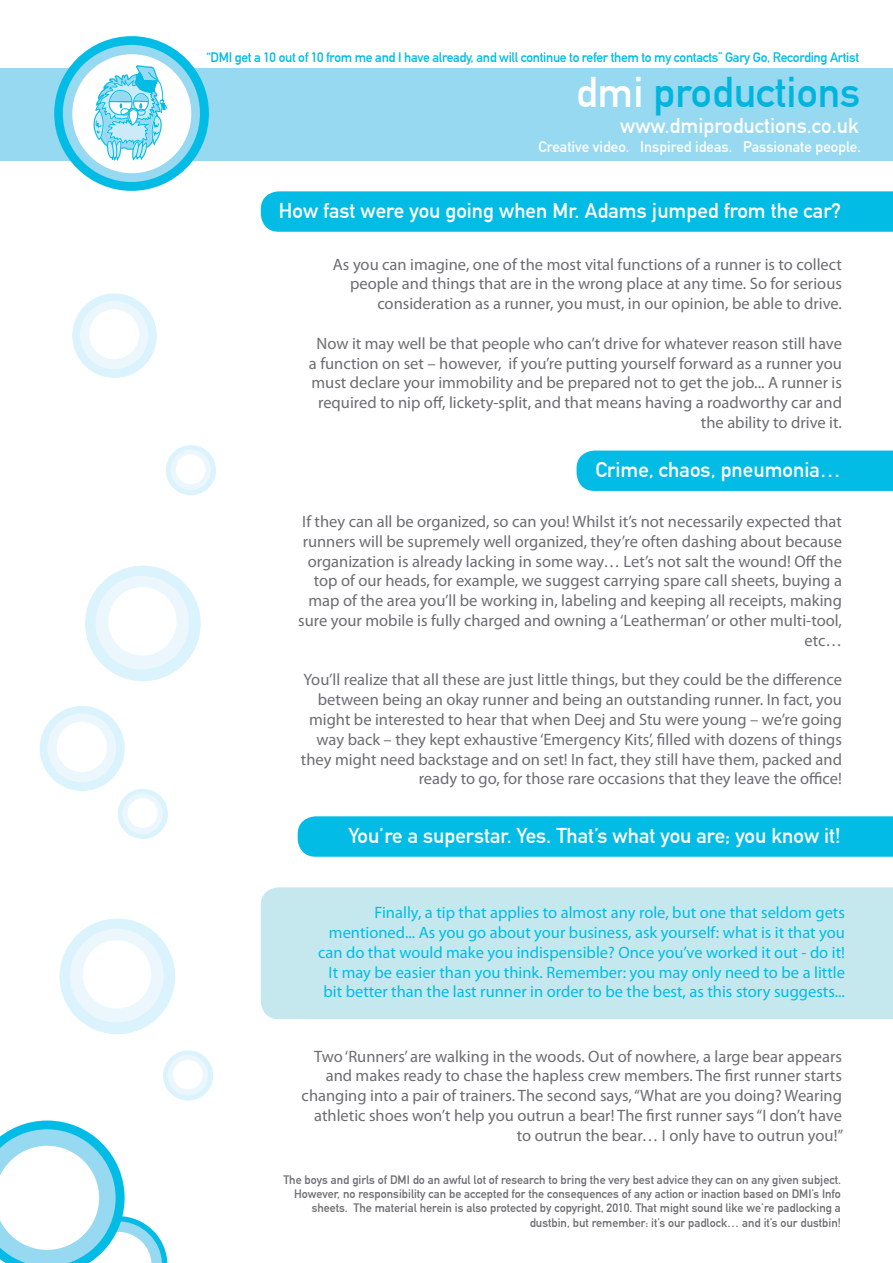
<style>
.page{position:relative;width:893px;height:1263px;background:#fff}
.page>*{position:absolute;margin:0;border:0;box-sizing:border-box;transform-origin:0 0}
.t1{font:42px "DIN Mittelschrift LT Alternate";color:#00b5dd}
.t2{font:21px "DIN Mittelschrift LT Alternate";color:#fff}
.t3{font:16.5px/19.8px "Myriad Pro";color:#6c6d70;text-align:right}
.t4{font:16.5px "Myriad Pro";color:#02bce5}
.t5{font:15px "DIN Mittelschrift LT Alternate";color:#fff}
.t6{font:13.5px "DIN Mittelschrift LT Alternate";letter-spacing:-.025em;color:#02bce5}
.t7{font:12px/14.4px "DIN Mittelschrift LT";color:#6c6d70;text-align:right}
.s1{color:#fff}
</style>
<div class="page">
<div style="left:0;top:69px;width:893px;height:92px;background:#96d9f0"></div>
<div style="left:54px;top:36px;width:155px;height:155px;border:18px solid #02bce5;border-radius:50%"></div>
<div style="left:63px;top:45px;width:137px;height:137px;border:16px solid #96d9f0;border-radius:50%"></div>
<div style="left:72px;top:54px;width:119px;height:119px;background:#fff;border-radius:50%"></div>
<svg style="left:93px;top:65px;width:75px;height:100px"></svg>
<div style="left:261px;top:191px;width:632px;height:41px;background:#02bce5"></div>
<div style="left:261px;top:887px;width:632px;height:132px;background:#c5e8ee"></div>
<div style="left:576px;top:450px;width:317px;height:41px;background:#02bce5"></div>
<svg style="left:0;top:1120px;width:167px;height:143px"></svg>
<div style="left:85px;top:566px;width:116px;height:115px;background:#daf3fc;border-radius:50%"></div>
<div style="left:95px;top:576px;width:94px;height:93px;background:#ebf7fd;border-radius:50%"></div>
<div style="left:108px;top:587px;width:69px;height:69px;background:#fff;border-radius:50%"></div>
<div style="left:118px;top:789px;width:50px;height:50px;background:#daf3fc;border-radius:50%"></div>
<div style="left:122px;top:793px;width:41px;height:41px;background:#ebf7fd;border-radius:50%"></div>
<div style="left:128px;top:798px;width:30px;height:30px;background:#fff;border-radius:50%"></div>
<div style="left:163px;top:1050px;width:50px;height:50px;background:#daf3fc;border-radius:50%"></div>
<div style="left:168px;top:1055px;width:40px;height:40px;background:#ebf7fd;border-radius:50%"></div>
<div style="left:173px;top:1060px;width:30px;height:29px;background:#fff;border-radius:50%"></div>
<div style="left:60px;top:918px;width:115px;height:116px;background:#daf3fc;border-radius:50%"></div>
<div style="left:70px;top:929px;width:94px;height:93px;background:#ebf7fd;border-radius:50%"></div>
<div style="left:83px;top:940px;width:68px;height:68px;background:#fff;border-radius:50%"></div>
<div style="left:72px;top:293px;width:85px;height:85px;background:#daf3fc;border-radius:50%"></div>
<div style="left:80px;top:301px;width:68px;height:68px;background:#ebf7fd;border-radius:50%"></div>
<div style="left:89px;top:309px;width:50px;height:50px;background:#fff;border-radius:50%"></div>
<div style="left:166px;top:445px;width:50px;height:50px;background:#daf3fc;border-radius:50%"></div>
<div style="left:170px;top:449px;width:41px;height:41px;background:#ebf7fd;border-radius:50%"></div>
<div style="left:176px;top:454px;width:30px;height:30px;background:#fff;border-radius:50%"></div>
<div style="left:40px;top:706px;width:85px;height:85px;background:#daf3fc;border-radius:50%"></div>
<div style="left:47px;top:713px;width:69px;height:69px;background:#ebf7fd;border-radius:50%"></div>
<div style="left:57px;top:722px;width:50px;height:50px;background:#fff;border-radius:50%"></div>
<div style="left:298px;top:816px;width:595px;height:41px;background:#02bce5"></div>
<p class="t6" style="left:206px;top:50px;width:654px">“DMI get a 10 out of 10 from me and I have already, and will continue to refer them to my contacts” Gary Go, Recording Artist</p>
<p class="t1" style="left:576px;top:68px;width:286px"><span class="s1">dmi</span> productions</p>
<p class="t5" style="left:538px;top:138px;width:324px">Creative video. Inspired ideas. Passionate people.</p>
<p class="t2" style="left:620px;top:114px;width:240px">www.dmiproductions.co.uk</p>
<p class="t2" style="left:279px;top:198px;width:564px">How fast were you going when Mr. Adams jumped from the car?</p>
<p class="t3" style="left:333px;top:254px;width:510px">As you can imagine, one of the most vital functions of a runner is to collect people and things that are in the wrong place at any time. So for serious consideration as a runner, you must, in our opinion, be able to drive.</p>
<p class="t3" style="left:309px;top:333px;width:535px">Now it may well be that people who can’t drive for whatever reason still have a function on set – however, if you’re putting yourself forward as a runner you must declare your immobility and be prepared not to get the job... A runner is required to nip off, lickety-split, and that means having a roadworthy car and the ability to drive it.</p>
<p class="t2" style="left:596px;top:457px;width:247px">Crime, chaos, pneumonia…</p>
<p class="t3" style="left:298px;top:511px;width:545px">If they can all be organized, so can you! Whilst it’s not necessarily expected that runners will be supremely well organized, they’re often dashing about because organization is already lacking in some way… Let’s not salt the wound! Off the top of our heads, for example, we suggest carrying spare call sheets, buying a map of the area you’ll be working in, labeling and keeping all receipts, making sure your mobile is fully charged and owning a ‘Leatherman’ or other multi-tool, etc…</p>
<p class="t3" style="left:301px;top:670px;width:542px">You’ll realize that all these are just little things, but they could be the difference between being an okay runner and being an outstanding runner. In fact, you might be interested to hear that when Deej and Stu were young – we’re going way back – they kept exhaustive ‘Emergency Kits’, filled with dozens of things they might need backstage and on set! In fact, they still have them, packed and ready to go, for those rare occasions that they leave the office!</p>
<p class="t2" style="left:349px;top:823px;width:493px">You’re a superstar. Yes. That’s what you are; you know it!</p>
<p class="t4" style="left:374px;top:902px;width:472px">Finally, a tip that applies to almost any role, but one that seldom gets</p>
<p class="t4" style="left:329px;top:922px;width:517px">mentioned... As you go about your business, ask yourself: what is it that you</p>
<p class="t4" style="left:318px;top:942px;width:528px">can do that would make you indispensible? Once you’ve worked it out - do it!</p>
<p class="t4" style="left:329px;top:962px;width:518px">It may be easier than you think. Remember: you may only need to be a little</p>
<p class="t4" style="left:323px;top:982px;width:523px">bit better than the last runner in order to be the best, as this story suggests...</p>
<p class="t3" style="left:302px;top:1046px;width:543px">Two ‘Runners’ are walking in the woods. Out of nowhere, a large bear appears and makes ready to chase the hapless crew members. The first runner starts changing into a pair of trainers. The second says, “What are you doing? Wearing athletic shoes won’t help you outrun a bear! The first runner says “I don’t have to outrun the bear… I only have to outrun you!”</p>
<p class="t7" style="left:283px;top:1172px;width:559px">The boys and girls of DMI do an awful lot of research to bring the very best advice they can on any given subject.<br>However, no responsibility can be accepted for the consequences of any action or inaction based on DMI’s Info sheets. The material herein is also protected by copyright, 2010. That might sound like we’re padlocking a dustbin, but remember: it’s our padlock… and it’s our dustbin!</p>
</div>
